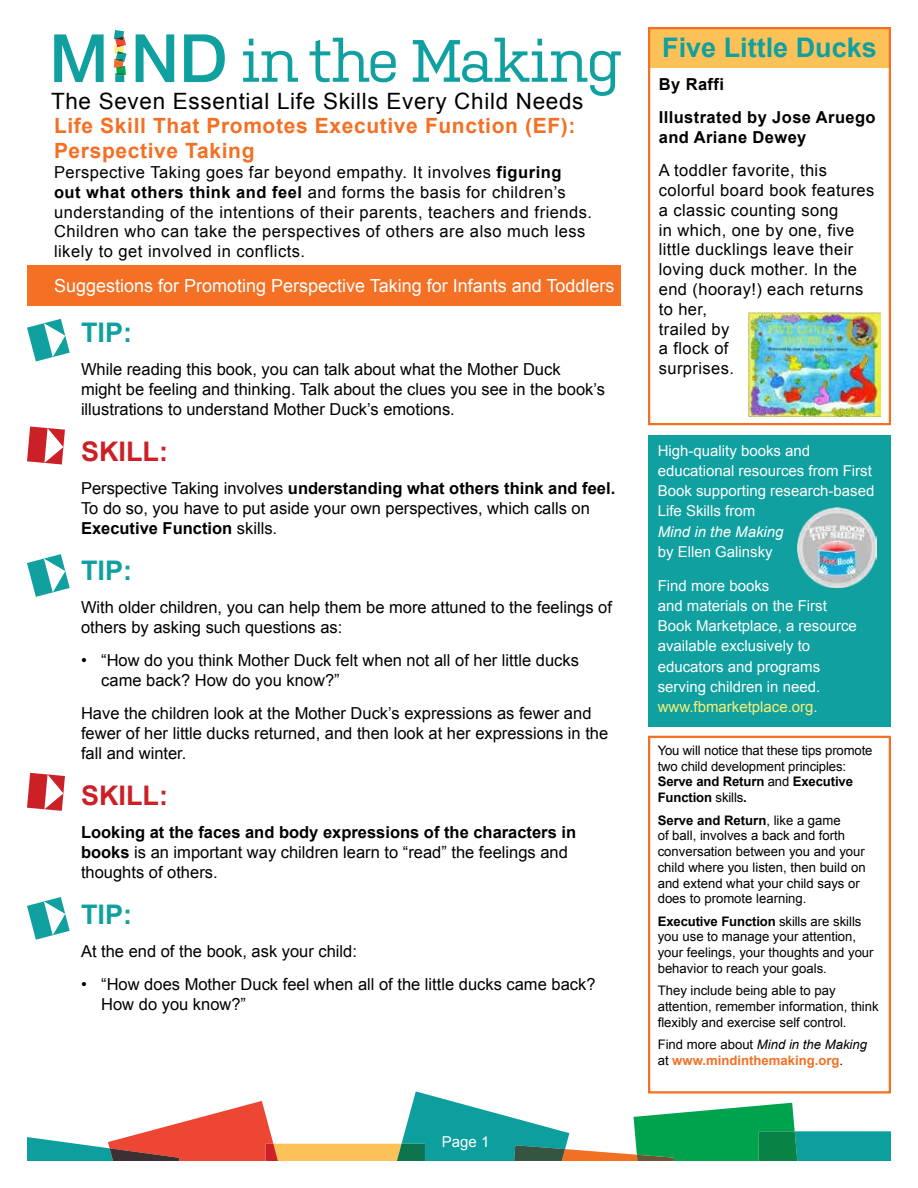
<style>
.page{position:relative;width:918px;height:1188px;background:#fff}
.page>*{position:absolute;margin:0;border:0;box-sizing:border-box;transform-origin:0 0}
.t1{font:700 27px "Arial";color:#10a0a0}
.t2{font:700 27px "Arial";color:#cc2027}
.t3{font:22.5px "Arial";letter-spacing:.03em;color:#000}
.t4{font:700 21px/25.2px "Arial";letter-spacing:.03em;color:#f37024}
.t5{font:18px "Arial";color:#fff}
.t6{font:16.5px/19.8px "Arial";color:#000}
.t7{font:16.5px/19.8px "Arial";letter-spacing:.03em;color:#000}
.t8{font:16.5px/19.8px "Arial";letter-spacing:.025em;color:#000}
.t9{font:700 16.5px/33.3px "Arial";letter-spacing:.025em;color:#000}
.t10{font:15px/20.2px "Arial";color:#fff}
.t11{font:italic 15px "Arial";color:#fff}
.t12{font:13.2px/15.8px "Arial";color:#000}
.t13{font:700 13.2px/15.8px "Arial";color:#f37024}
.s1{font-weight:700}
.s2{color:#f7ef79}
.s3{font-weight:400;color:#000}
.s4{font-weight:400;font-style:italic;color:#000}
</style>
<div class="page">
<svg style="left:27px;top:1091px;width:864px;height:70px"></svg>
<svg style="left:243px;top:39px;width:55px;height:43px"></svg>
<svg style="left:310px;top:38px;width:86px;height:44px"></svg>
<svg style="left:413px;top:38px;width:208px;height:58px"></svg>
<svg style="left:54px;top:34px;width:50px;height:48px"></svg>
<svg style="left:136px;top:34px;width:38px;height:48px"></svg>
<svg style="left:184px;top:34px;width:41px;height:48px"></svg>
<svg style="left:114px;top:30px;width:13px;height:52px"></svg>
<svg style="left:27px;top:319px;width:43px;height:43px"></svg>
<svg style="left:27px;top:427px;width:38px;height:37px"></svg>
<div style="left:648px;top:435px;width:243px;height:292px;background:#10a0a0"></div>
<div style="left:648px;top:736px;width:243px;height:358px;border:2px solid #f37024"></div>
<img style="left:797px;top:508px;width:80px;height:79px">
<svg style="left:27px;top:554px;width:43px;height:43px"></svg>
<svg style="left:27px;top:773px;width:38px;height:38px"></svg>
<div style="left:648px;top:27px;width:243px;height:41px;background:#fcc257"></div>
<div style="left:648px;top:27px;width:243px;height:398px;border:2px solid #f37024"></div>
<div style="left:27px;top:265px;width:594px;height:41px;background:#f37024"></div>
<svg style="left:27px;top:897px;width:43px;height:43px"></svg>
<img style="left:748px;top:313px;width:133px;height:103px">
<h2 class="t3" style="left:51px;top:87px;width:534px">The Seven Essential Life Skills Every Child Needs</h2>
<p class="t4" style="left:54px;top:114px;width:523px">Life Skill That Promotes Executive Function (EF):<br>Perspective Taking</p>
<p class="t7" style="left:54px;top:163px;width:540px">Perspective Taking goes far beyond empathy. It involves <span class="s1">figuring out what others think and feel</span> and forms the basis for children’s understanding of the intentions of their parents, teachers and friends.<br>Children who can take the perspectives of others are also much less likely to get involved in conflicts.</p>
<p class="t5" style="left:54px;top:273px;width:562px">Suggestions for Promoting Perspective Taking for Infants and Toddlers</p>
<h1 class="t1" style="left:81px;top:315px;width:53px">TIP:</h1>
<p class="t6" style="left:81px;top:360px;width:526px">While reading this book, you can talk about what the Mother Duck might be feeling and thinking. Talk about the clues you see in the book’s illustrations to understand Mother Duck’s emotions.</p>
<h1 class="t2" style="left:81px;top:433px;width:88px">SKILL:</h1>
<p class="t6" style="left:81px;top:479px;width:536px">Perspective Taking involves <span class="s1">understanding what others think and feel.<br></span>To do so, you have to put aside your own perspectives, which calls on<br><span class="s1">Executive Function</span> skills.</p>
<h1 class="t1" style="left:81px;top:552px;width:53px">TIP:</h1>
<p class="t6" style="left:81px;top:598px;width:533px">With older children, you can help them be more attuned to the feelings of others by asking such questions as:</p>
<p class="t6" style="left:101px;top:651px;width:479px;text-indent:-20px">• “How do you think Mother Duck felt when not all of her little ducks came back? How do you know?”</p>
<p class="t6" style="left:81px;top:704px;width:529px">Have the children look at the Mother Duck’s expressions as fewer and fewer of her little ducks returned, and then look at her expressions in the fall and winter.</p>
<h1 class="t2" style="left:81px;top:777px;width:88px">SKILL:</h1>
<p class="t6" style="left:81px;top:823px;width:497px"><span class="s1">Looking at the faces and body expressions of the characters in books</span> is an important way children learn to “read” the feelings and thoughts of others.</p>
<h1 class="t1" style="left:81px;top:896px;width:53px">TIP:</h1>
<p class="t6" style="left:81px;top:941px;width:278px">At the end of the book, ask your child:</p>
<p class="t6" style="left:101px;top:975px;width:496px;text-indent:-20px">• “How does Mother Duck feel when all of the little ducks came back?<br>How do you know?”</p>
<p class="t10" style="left:442px;top:1132px;width:49px">Page 1</p>
<h1 class="t1" style="left:662px;top:30px;width:216px">Five Little Ducks</h1>
<p class="t9" style="left:659px;top:68px;width:218px">By Raffi<br>Illustrated by Jose Aruego</p>
<p class="t9" style="left:659px;top:121px;width:149px">and Ariane Dewey</p>
<p class="t8" style="left:659px;top:161px;width:217px">A toddler favorite, this colorful board book features a classic counting song<br>in which, one by one, five little ducklings leave their loving duck mother. In the end (hooray!) each returns to her,<br>trailed by<br>a flock of<br>surprises.</p>
<p class="t10" style="left:658px;top:440px;width:218px">High-quality books and educational resources from First<br>Book supporting research-based<br>Life Skills from</p>
<p class="t11" style="left:658px;top:522px;width:127px">Mind in the Making</p>
<p class="t10" style="left:658px;top:542px;width:117px">by Ellen Galinsky</p>
<p class="t10" style="left:658px;top:575px;width:201px">Find more books<br>and materials on the First<br>Book Marketplace, a resource available exclusively to educators and programs serving children in need. <span class="s2">www.fbmarketplace.org</span>.</p>
<p class="t12" style="left:658px;top:742px;width:216px">You will notice that these tips promote two child development principles:<br><span class="s1">Serve and Return</span> and <span class="s1">Executive<br>Function</span> skills<span class="s1">.</span></p>
<p class="t12" style="left:658px;top:812px;width:209px"><span class="s1">Serve and Return</span>, like a game<br>of ball, involves a back and forth conversation between you and your child where you listen, then build on and extend what your child says or does to promote learning.</p>
<p class="t12" style="left:658px;top:913px;width:217px"><span class="s1">Executive Function</span> skills are skills you use to manage your attention, your feelings, your thoughts and your behavior to reach your goals.</p>
<p class="t12" style="left:658px;top:983px;width:223px">They include being able to pay attention, remember information, think flexibly and exercise self control.</p>
<p class="t13" style="left:658px;top:1037px;width:211px"><span class="s3">Find more about</span> <span class="s4">Mind in the Making </span><span class="s3">at</span> www.mindinthemaking.org<span class="s3">.</span></p>
</div>
